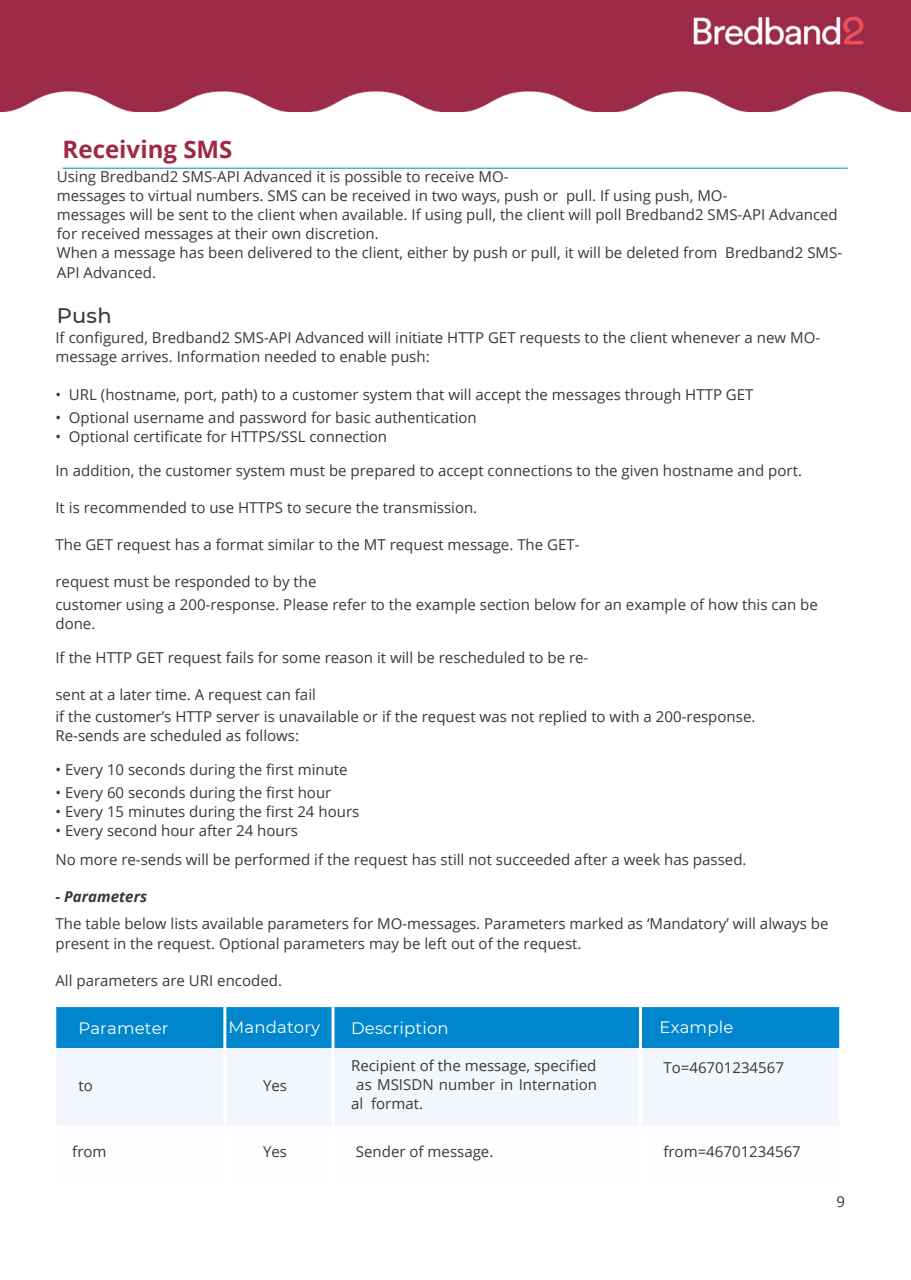
<style>
.page{position:relative;width:911px;height:1280px;background:#fff}
.page>*{position:absolute;margin:0;border:0;box-sizing:border-box;transform-origin:0 0}
.t1{font:700 24px "Open Sans";color:#9f2943}
.t2{font:500 21px "Montserrat";color:#383837}
.t3{font:16.5px "Montserrat";letter-spacing:.01em;color:#fff}
.t4{font:15px/19.2px "Open Sans";color:#383837}
.t5{font:italic 700 15px "Open Sans";color:#383837}
</style>
<div class="page">
<hr style="left:63px;top:168px;width:784px;height:1px;background:#0086cd">
<div style="left:56px;top:1007px;width:782px;height:40px;background:#0086cd"></div>
<div style="left:56px;top:1047px;width:782px;height:78px;background:#f3f6fd"></div>
<hr style="left:223px;top:1047px;width:3px;height:78px;background:#fff">
<hr style="left:331px;top:1047px;width:3px;height:78px;background:#fff">
<hr style="left:638px;top:1047px;width:3px;height:78px;background:#fff">
<hr style="left:223px;top:1006px;width:3px;height:41px;background:#fff">
<hr style="left:331px;top:1006px;width:3px;height:41px;background:#fff">
<hr style="left:638px;top:1006px;width:3px;height:41px;background:#fff">
<img style="left:0;top:0;width:910px;height:111px">
<h1 class="t1" style="left:63px;top:132px;width:171px">Receiving SMS</h1>
<p class="t4" style="left:57px;top:166px;width:786px">Using Bredband2 SMS-API Advanced it is possible to receive MO-<br>messages to virtual numbers. SMS can be received in two ways, push or pull. If using push, MO-<br>messages will be sent to the client when available. If using pull, the client will poll Bredband2 SMS-API Advanced for received messages at their own discretion.<br>When a message has been delivered to the client, either by push or pull, it will be deleted from Bredband2 SMS-API Advanced.</p>
<h2 class="t2" style="left:57px;top:302px;width:56px">Push</h2>
<p class="t4" style="left:55px;top:327px;width:766px">If configured, Bredband2 SMS-API Advanced will initiate HTTP GET requests to the client whenever a new MO&shy;message arrives. Information needed to enable push:</p>
<p class="t4" style="left:55px;top:384px;width:699px">• URL (hostname, port, path) to a customer system that will accept the messages through HTTP GET</p>
<p class="t4" style="left:55px;top:407px;width:422px">• Optional username and password for basic authentication</p>
<p class="t4" style="left:55px;top:426px;width:333px">• Optional certificate for HTTPS/SSL connection</p>
<p class="t4" style="left:55px;top:460px;width:747px">In addition, the customer system must be prepared to accept connections to the given hostname and port.</p>
<p class="t4" style="left:55px;top:497px;width:423px">It is recommended to use HTTPS to secure the transmission.</p>
<p class="t4" style="left:55px;top:534px;width:525px">The GET request has a format similar to the MT request message. The GET-</p>
<p class="t4" style="left:55px;top:570px;width:763px;line-height:22.5px">request must be responded to by the<br>customer using a 200-response. Please refer to the example section below for an example of how this can be</p>
<p class="t4" style="left:55px;top:613px;width:41px">done.</p>
<p class="t4" style="left:55px;top:647px;width:534px">If the HTTP GET request fails for some reason it will be rescheduled to be re-</p>
<p class="t4" style="left:55px;top:682px;width:701px;line-height:22.5px">sent at a later time. A request can fail<br>if the customer’s HTTP server is unavailable or if the request was not replied to with a 200-response.</p>
<p class="t4" style="left:55px;top:725px;width:245px">Re-sends are scheduled as follows:</p>
<p class="t4" style="left:55px;top:759px;width:293px">• Every 10 seconds during the first minute</p>
<p class="t4" style="left:55px;top:782px;width:277px">• Every 60 seconds during the first hour</p>
<p class="t4" style="left:55px;top:801px;width:305px">• Every 15 minutes during the first 24 hours</p>
<p class="t4" style="left:55px;top:815px;width:692px;line-height:29.2px">• Every second hour after 24 hours<br>No more re-sends will be performed if the request has still not succeeded after a week has passed.</p>
<p class="t5" style="left:55px;top:886px;width:93px">- Parameters</p>
<p class="t4" style="left:55px;top:913px;width:774px">The table below lists available parameters for MO-messages. Parameters marked as ‘Mandatory’ will always be present in the request. Optional parameters may be left out of the request.</p>
<p class="t4" style="left:55px;top:970px;width:228px">All parameters are URI encoded.</p>
<p class="t3" style="left:78px;top:1017px;width:92px">Parameter</p>
<p class="t3" style="left:228px;top:1016px;width:93px">Mandatory</p>
<p class="t3" style="left:351px;top:1017px;width:99px">Description</p>
<p class="t3" style="left:659px;top:1016px;width:75px">Example</p>
<p class="t4" style="left:78px;top:1075px;width:16px">to</p>
<p class="t4" style="left:72px;top:1141px;width:36px">from</p>
<p class="t4" style="left:263px;top:1075px;width:26px">Yes</p>
<p class="t4" style="left:351px;top:1055px;width:247px">Recipient of the message, specified</p>
<p class="t4" style="left:356px;top:1074px;width:242px">as MSISDN number in Internation</p>
<p class="t4" style="left:351px;top:1093px;width:73px">al format.</p>
<p class="t4" style="left:263px;top:1141px;width:26px">Yes</p>
<p class="t4" style="left:356px;top:1141px;width:139px">Sender of message.</p>
<p class="t4" style="left:663px;top:1056px;width:122px">To=46701234567</p>
<p class="t4" style="left:663px;top:1141px;width:139px">from=46701234567</p>
<p class="t4" style="left:836px;top:1191px;width:10px">9</p>
</div>
